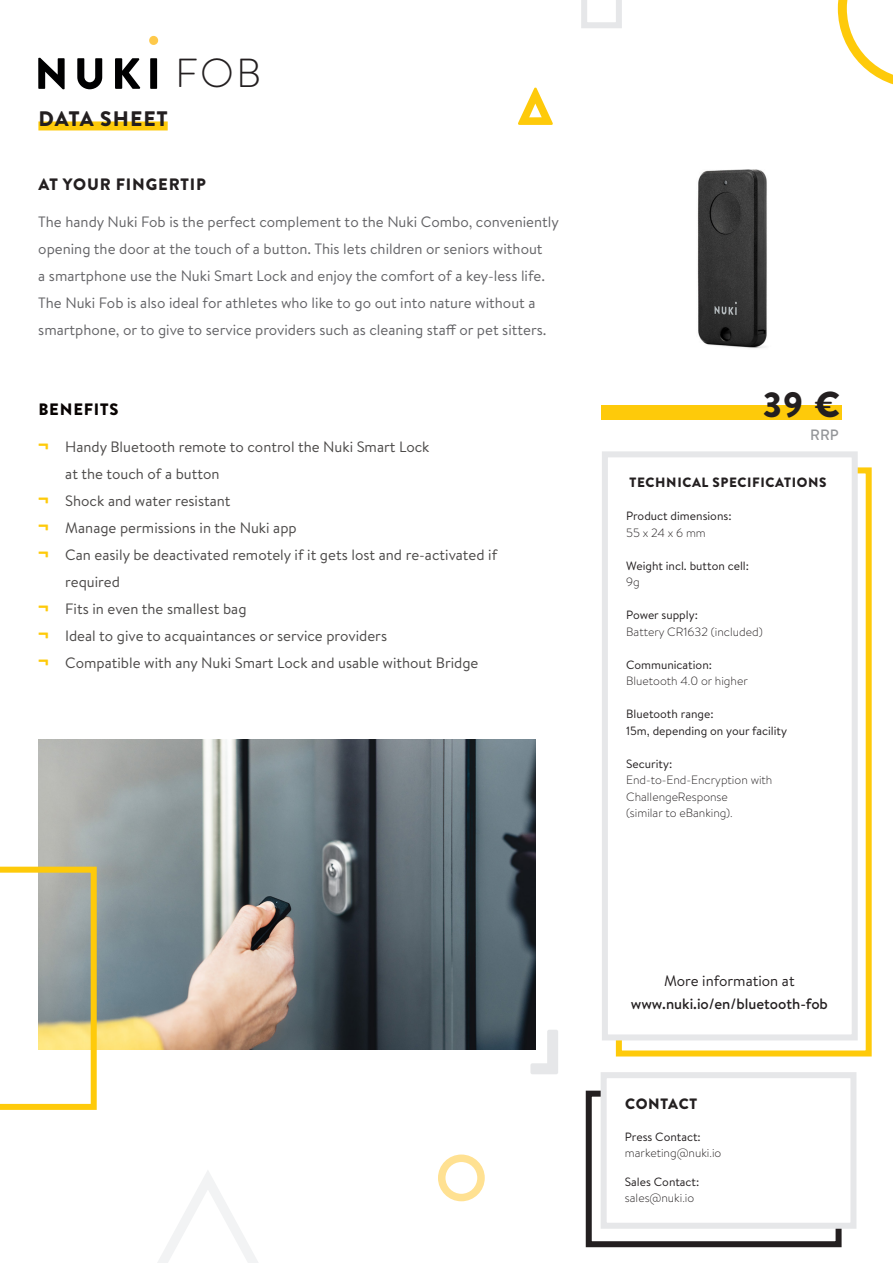
<style>
.page{position:relative;width:893px;height:1263px;background:#fff}
.page>*{position:absolute;margin:0;border:0;box-sizing:border-box;transform-origin:0 0}
.t1{font:900 52.5px "Brandon Grotesque";color:#feca0a}
.t2{font:300 40.5px "Brandon Grotesque";color:#231f20}
.t3{font:900 36px "Brandon Grotesque";color:#231f20}
.t4{font:900 21px "Brandon Grotesque";letter-spacing:.05em;color:#231f20}
.t5{font:900 16.5px "Brandon Grotesque";letter-spacing:.05em;color:#231f20}
.t6{font:900 16.5px "Brandon Grotesque";letter-spacing:.05em;color:#080302}
.t7{font:15px/27px "Brandon Text";color:#636366}
.t8{font:15px/27px "Brandon Text";color:#4b4948}
.t9{font:500 15px "Brandon Text";color:#231f20}
.t10{font:15px "Brandon Text";color:#231f20}
.t11{font:900 15px "Brandon Grotesque";letter-spacing:.045em;color:#231f20}
.t12{font:500 15px "Brandon Text";color:#939598}
.t13{font:900 13.5px "Brandon Grotesque";letter-spacing:.045em;color:#231f20}
.t14{font:300 12px/16.5px "Brandon Text";color:#231f20}
.t15{font:12px "Brandon Text";color:#231f20}
.s1{font-family:"Brandon Grotesque";font-weight:900;font-size:21px;color:#feca0a}
</style>
<div class="page">
<div style="left:616px;top:467px;width:256px;height:589px;border:6px solid #feca0a"></div>
<svg style="left:38px;top:58px;width:27px;height:31px"></svg>
<svg style="left:77px;top:58px;width:25px;height:31px"></svg>
<svg style="left:115px;top:58px;width:25px;height:31px"></svg>
<div style="left:150px;top:58px;width:7px;height:31px;background:#000001"></div>
<div style="left:149px;top:36px;width:9px;height:9px;background:#fec94a;border-radius:50%"></div>
<div style="left:38px;top:121px;width:130px;height:9px;background:#feca0a"></div>
<div style="left:602px;top:451px;width:256px;height:589px;background:#fff;border:6px solid #e6e7e9"></div>
<div style="left:602px;top:405px;width:240px;height:15px;background:#feca0a"></div>
<svg style="left:530px;top:1030px;width:28px;height:44px"></svg>
<div style="left:438px;top:1154px;width:47px;height:47px;border:8px solid #ffe192;border-radius:50%"></div>
<svg style="left:838px;top:0;width:55px;height:85px"></svg>
<svg style="left:581px;top:0;width:41px;height:28px"></svg>
<img style="left:697px;top:169px;width:70px;height:179px">
<img style="left:38px;top:739px;width:497px;height:311px">
<div style="left:586px;top:1091px;width:256px;height:156px;border:6px solid #231f20"></div>
<div style="left:601px;top:1072px;width:255px;height:157px;background:#fff;border:6px solid #e6e7e9"></div>
<svg style="left:0;top:867px;width:97px;height:243px"></svg>
<svg style="left:158px;top:1171px;width:100px;height:92px"></svg>
<p class="t4" style="left:38px;top:104px;width:131px">DATA SHEET</p>
<p class="t2" style="left:175px;top:46px;width:88px">FOB</p>
<p class="t5" style="left:38px;top:172px;width:169px">AT YOUR FINGERTIP</p>
<p class="t1" style="left:517px;top:70px;width:39px">∆</p>
<p class="t7" style="left:38px;top:208px;width:522px">The handy Nuki Fob is the perfect complement to the Nuki Combo, conveniently opening the door at the touch of a button. This lets children or seniors without<br>a smartphone use the Nuki Smart Lock and enjoy the comfort of a key-less life.<br>The Nuki Fob is also ideal for athletes who like to go out into nature without a smartphone, or to give to service providers such as cleaning staff or pet sitters.</p>
<p class="t6" style="left:38px;top:397px;width:82px">BENEFITS</p>
<p class="t8" style="left:65px;top:433px;width:366px;text-indent:-27px"><span class="s1">¬</span> Handy Bluetooth remote to control the Nuki Smart Lock at the touch of a button</p>
<p class="t8" style="left:38px;top:487px;width:194px"><span class="s1">¬</span> Shock and water resistant</p>
<p class="t8" style="left:38px;top:514px;width:260px"><span class="s1">¬</span> Manage permissions in the Nuki app</p>
<p class="t8" style="left:65px;top:541px;width:434px;text-indent:-27px"><span class="s1">¬</span> Can easily be deactivated remotely if it gets lost and re-activated if required</p>
<p class="t8" style="left:38px;top:595px;width:210px"><span class="s1">¬</span> Fits in even the smallest bag</p>
<p class="t8" style="left:38px;top:622px;width:350px"><span class="s1">¬</span> Ideal to give to acquaintances or service providers</p>
<p class="t8" style="left:38px;top:649px;width:442px"><span class="s1">¬</span> Compatible with any Nuki Smart Lock and usable without Bridge</p>
<p class="t3" style="left:763px;top:380px;width:78px">39 €</p>
<p class="t12" style="left:810px;top:424px;width:30px">RRP</p>
<p class="t13" style="left:630px;top:473px;width:198px">TECHNICAL SPECIFICATIONS</p>
<p class="t15" style="left:626px;top:508px;width:107px">Product dimensions:</p>
<p class="t14" style="left:626px;top:524px;width:81px">55 x 24 x 6 mm</p>
<p class="t15" style="left:626px;top:557px;width:124px">Weight incl. button cell:</p>
<p class="t14" style="left:626px;top:573px;width:15px">9g</p>
<p class="t15" style="left:626px;top:607px;width:73px">Power supply:</p>
<p class="t14" style="left:626px;top:623px;width:138px">Battery CR1632 (included)</p>
<p class="t15" style="left:626px;top:656px;width:87px">Communication:</p>
<p class="t14" style="left:626px;top:672px;width:123px">Bluetooth 4.0 or higher</p>
<p class="t15" style="left:626px;top:706px;width:89px">Bluetooth range:</p>
<p class="t15" style="left:626px;top:722px;width:163px">15m, depending on your facility</p>
<p class="t15" style="left:626px;top:755px;width:48px">Security:</p>
<p class="t14" style="left:626px;top:771px;width:148px">End-to-End-Encryption with<br>ChallengeResponse</p>
<p class="t14" style="left:626px;top:804px;width:108px">(similar to eBanking).</p>
<p class="t10" style="left:664px;top:971px;width:132px">More information at</p>
<p class="t9" style="left:631px;top:993px;width:199px">www.nuki.io/en/bluetooth-fob</p>
<p class="t11" style="left:625px;top:1093px;width:74px">CONTACT</p>
<p class="t15" style="left:625px;top:1128px;width:77px">Press Contact:</p>
<p class="t14" style="left:625px;top:1144px;width:98px">marketing@nuki.io</p>
<p class="t15" style="left:625px;top:1173px;width:76px">Sales Contact:</p>
<p class="t14" style="left:625px;top:1189px;width:71px">sales@nuki.io</p>
</div>
